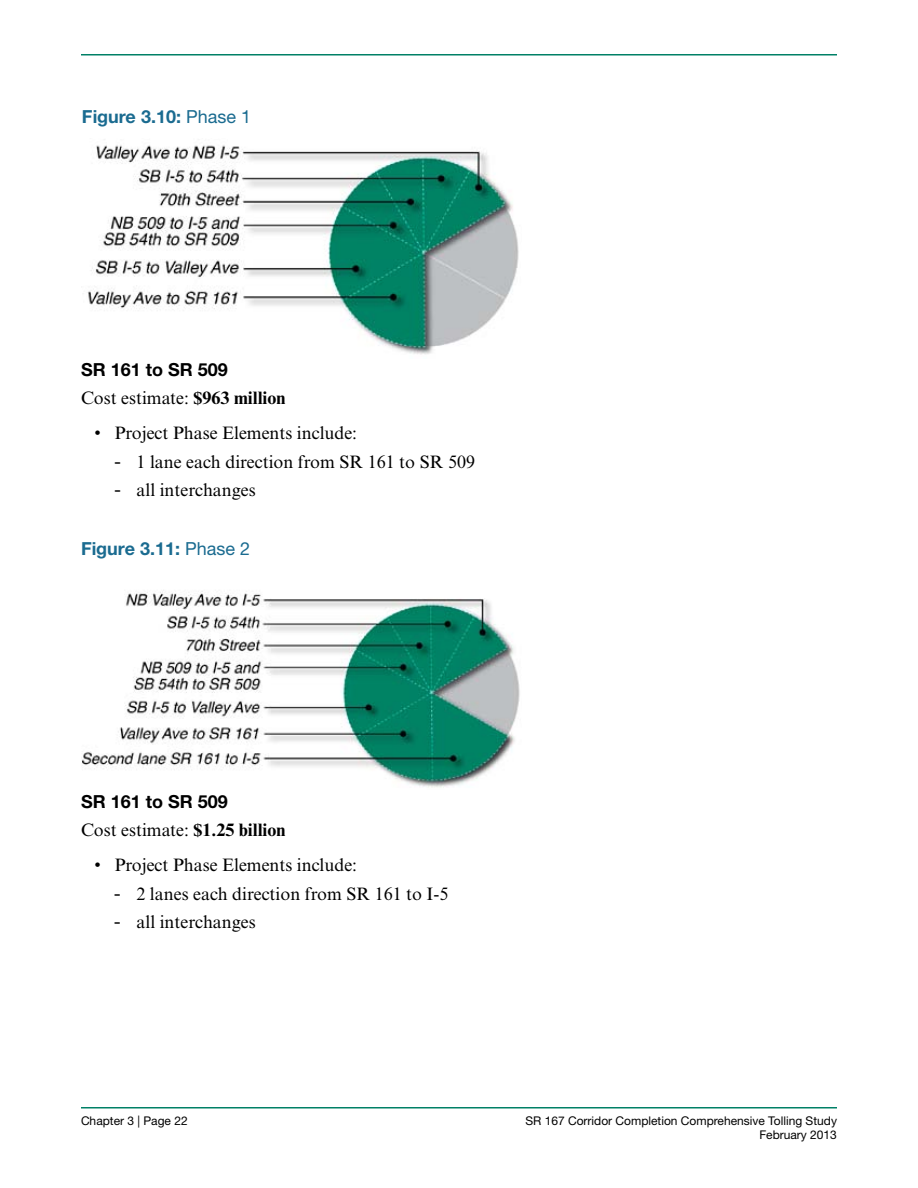
<style>
.page{position:relative;width:918px;height:1188px;background:#fff}
.page>*{position:absolute;margin:0;border:0;box-sizing:border-box;transform-origin:0 0}
.t1{font:18px "Times New Roman MT Std";color:#000}
.t2{font:700 18px "Helvetica Neue LT Std";color:#1a6b90}
.t3{font:700 18px "Helvetica Neue LT Std";color:#000}
.t4{font:12px/14.4px "Helvetica Neue LT Std";color:#000;text-align:right}
.s1{font-weight:400}
.s2{font-weight:700}
.s3{font-family:"Helvetica Neue LT Std"}
</style>
<div class="page">
<hr style="left:81px;top:54px;width:756px;height:2px;background:#008066">
<hr style="left:81px;top:1107px;width:756px;height:1px;background:#008066">
<img style="left:87px;top:145px;width:432px;height:210px">
<img style="left:81px;top:590px;width:439px;height:198px">
<p class="t2" style="left:82px;top:105px;width:171px">Figure 3.10: <span class="s1">Phase 1</span></p>
<p class="t3" style="left:81px;top:358px;width:148px">SR 161 to SR 509</p>
<p class="t1" style="left:81px;top:388px;width:206px">Cost estimate: <span class="s2">$963 million</span></p>
<p class="t1" style="left:95px;top:423px;width:264px">• Project Phase Elements include:</p>
<p class="t1" style="left:114px;top:451px;width:363px"><span class="s3">-</span> 1 lane each direction from SR 161 to SR 509</p>
<p class="t1" style="left:114px;top:480px;width:143px"><span class="s3">-</span> all interchanges</p>
<p class="t2" style="left:81px;top:537px;width:171px">Figure 3.11: <span class="s1">Phase 2</span></p>
<p class="t3" style="left:81px;top:790px;width:148px">SR 161 to SR 509</p>
<p class="t1" style="left:81px;top:820px;width:206px">Cost estimate: <span class="s2">$1.25 billion</span></p>
<p class="t1" style="left:94px;top:855px;width:264px">• Project Phase Elements include:</p>
<p class="t1" style="left:114px;top:883px;width:336px"><span class="s3">-</span> 2 lanes each direction from SR 161 to I-5</p>
<p class="t1" style="left:114px;top:911px;width:143px"><span class="s3">-</span> all interchanges</p>
<p class="t4" style="left:81px;top:1113px;width:108px">Chapter 3 | Page 22</p>
<p class="t4" style="left:525px;top:1113px;width:313px">SR 167 Corridor Completion Comprehensive Tolling Study<br>February 2013</p>
</div>
